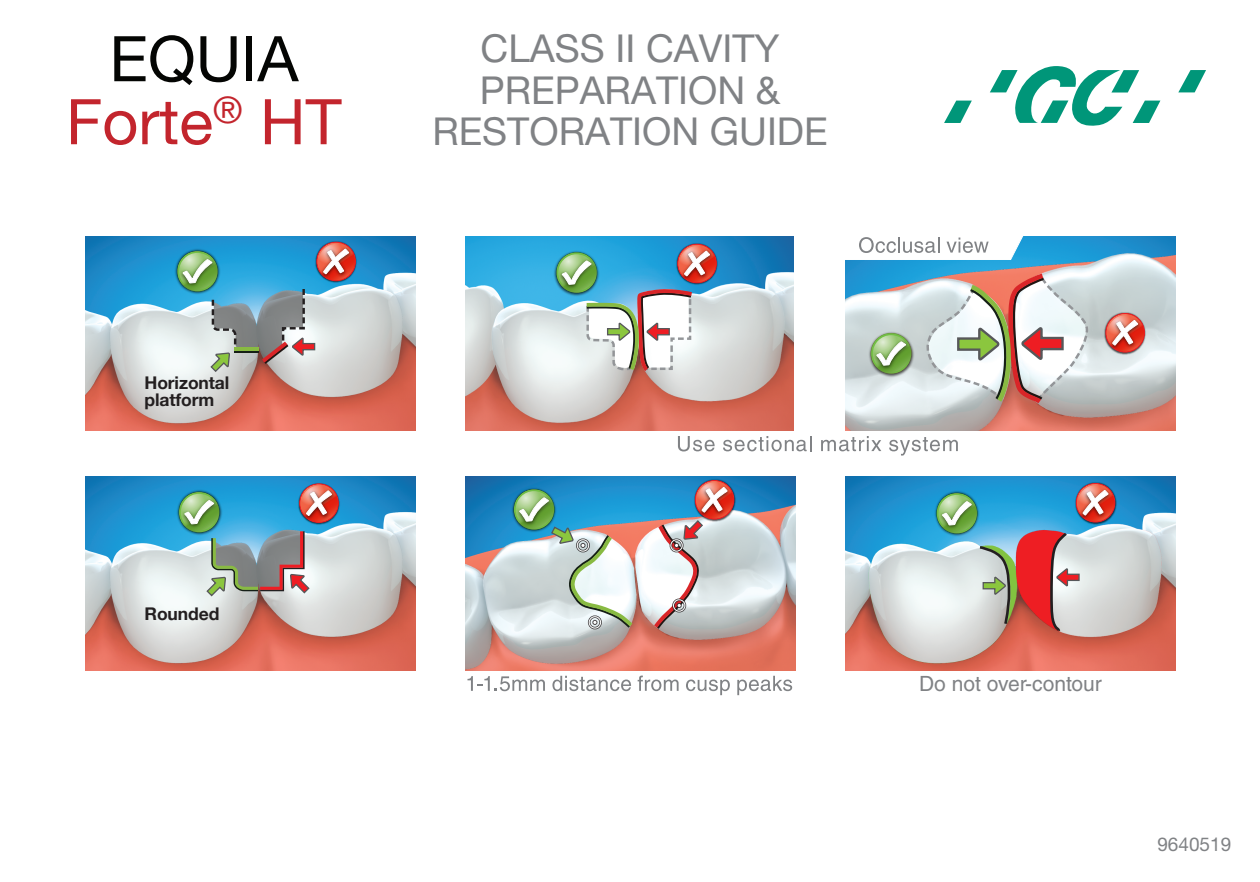
<style>
.page{position:relative;width:1260px;height:882px;background:#fff}
.page>*{position:absolute;margin:0;border:0;box-sizing:border-box;transform-origin:0 0}
.t1{font:63px/63px "Helvetica Neue LT Std";color:#c3252d;text-align:center}
.t2{font:38.5px/42px "Helvetica Neue LT Std";color:#808285;text-align:center}
.t3{font:21px "Helvetica LT Std";color:#808285}
.t4{font:18.9px "Helvetica Neue LT Std";color:#808285}
.t5{font:700 17.5px/17.5px "Helvetica Neue";letter-spacing:-.005em;color:#231f20}
.s1{color:#040503}
</style>
<div class="page">
<svg style="left:990px;top:66px;width:170px;height:60px"></svg>
<svg style="left:944px;top:101px;width:28px;height:22px"></svg>
<svg style="left:1178px;top:70px;width:28px;height:22px"></svg>
<img style="left:845px;top:476px;width:330px;height:194px">
<img style="left:465px;top:476px;width:331px;height:194px">
<img style="left:465px;top:237px;width:329px;height:194px">
<img style="left:845px;top:237px;width:330px;height:194px">
<img style="left:86px;top:237px;width:330px;height:194px">
<img style="left:86px;top:476px;width:330px;height:194px">
<img style="left:933px;top:490px;width:48px;height:48px">
<div style="left:936px;top:493px;width:41px;height:41px;border:1px solid #71bf44;border-radius:50%"></div>
<svg style="left:937px;top:493px;width:40px;height:41px;background:#7cb383"></svg>
<img style="left:1074px;top:482px;width:43px;height:43px">
<div style="left:1076px;top:483px;width:39px;height:40px;border:1px solid #ee1d23;border-radius:50%"></div>
<svg style="left:1076px;top:484px;width:39px;height:38px"></svg>
<svg style="left:1048px;top:531px;width:32px;height:104px;background:#cdadae"></svg>
<svg style="left:977px;top:545px;width:36px;height:126px;background:#bda895"></svg>
<img style="left:510px;top:486px;width:48px;height:48px">
<img style="left:693px;top:479px;width:43px;height:43px">
<div style="left:695px;top:480px;width:39px;height:40px;border:1px solid #ee1d23;border-radius:50%"></div>
<img style="left:654px;top:481px;width:80px;height:148px">
<div style="left:588px;top:615px;width:14px;height:14px;border:3px solid #231f20;border-radius:50%"></div>
<div style="left:589px;top:616px;width:12px;height:13px;border:1px solid #fff;border-radius:50%"></div>
<svg style="left:514px;top:489px;width:118px;height:139px"></svg>
<img style="left:553px;top:249px;width:3px;height:48px">
<img style="left:867px;top:330px;width:48px;height:48px">
<svg style="left:871px;top:333px;width:41px;height:41px;background:#99ba82"></svg>
<img style="left:676px;top:243px;width:43px;height:43px">
<div style="left:677px;top:244px;width:40px;height:39px;border:1px solid #ee1d23;border-radius:50%"></div>
<img style="left:1104px;top:312px;width:43px;height:43px">
<div style="left:1105px;top:313px;width:40px;height:40px;border:1px solid #ee1d23;border-radius:50%"></div>
<svg style="left:1106px;top:314px;width:38px;height:38px"></svg>
<img style="left:556px;top:244px;width:160px;height:127px">
<svg style="left:923px;top:272px;width:166px;height:131px"></svg>
<hr style="left:235px;top:351px;width:24px;height:2px;background:#151f16">
<hr style="left:235px;top:347px;width:24px;height:4px;background:#88ba42">
<img style="left:174px;top:248px;width:47px;height:48px">
<img style="left:315px;top:241px;width:43px;height:43px">
<div style="left:316px;top:242px;width:40px;height:39px;border:1px solid #ee1d23;border-radius:50%"></div>
<svg style="left:317px;top:242px;width:38px;height:39px"></svg>
<svg style="left:259px;top:287px;width:57px;height:80px;background:#9fa1a6"></svg>
<svg style="left:177px;top:251px;width:61px;height:141px;background:#a0c6c4"></svg>
<img style="left:175px;top:489px;width:4px;height:48px">
<img style="left:298px;top:482px;width:43px;height:43px">
<div style="left:299px;top:483px;width:40px;height:40px;border:1px solid #ee1d23;border-radius:50%"></div>
<svg style="left:179px;top:484px;width:159px;height:133px;background:#94b0b8"></svg>
<svg style="left:678px;top:436px;width:37px;height:15px"></svg>
<svg style="left:723px;top:436px;width:45px;height:15px"></svg>
<svg style="left:771px;top:440px;width:11px;height:11px"></svg>
<svg style="left:785px;top:436px;width:26px;height:15px"></svg>
<svg style="left:821px;top:436px;width:60px;height:15px"></svg>
<svg style="left:889px;top:437px;width:69px;height:19px"></svg>
<svg style="left:467px;top:676px;width:78px;height:15px"></svg>
<svg style="left:552px;top:676px;width:79px;height:15px"></svg>
<svg style="left:638px;top:676px;width:12px;height:15px"></svg>
<svg style="left:651px;top:680px;width:10px;height:11px"></svg>
<svg style="left:664px;top:680px;width:15px;height:11px"></svg>
<svg style="left:686px;top:680px;width:44px;height:15px"></svg>
<svg style="left:737px;top:676px;width:55px;height:19px"></svg>
<svg style="left:845px;top:236px;width:181px;height:24px"></svg>
<h1 class="t1" style="left:66px;top:26px;width:277px"><span class="s1">EQUIA<br></span>Forte<sup>®</sup> HT</h1>
<p class="t5" style="left:145px;top:374px;width:86px">Horizontal platform</p>
<p class="t5" style="left:145px;top:605px;width:76px">Rounded</p>
<p class="t2" style="left:432px;top:26px;width:397px">CLASS II CAVITY<br>PREPARATION &amp;<br>RESTORATION GUIDE</p>
<p class="t3" style="left:919px;top:671px;width:184px">Do not over-contour</p>
<p class="t4" style="left:1157px;top:833px;width:75px">9640519</p>
</div>
